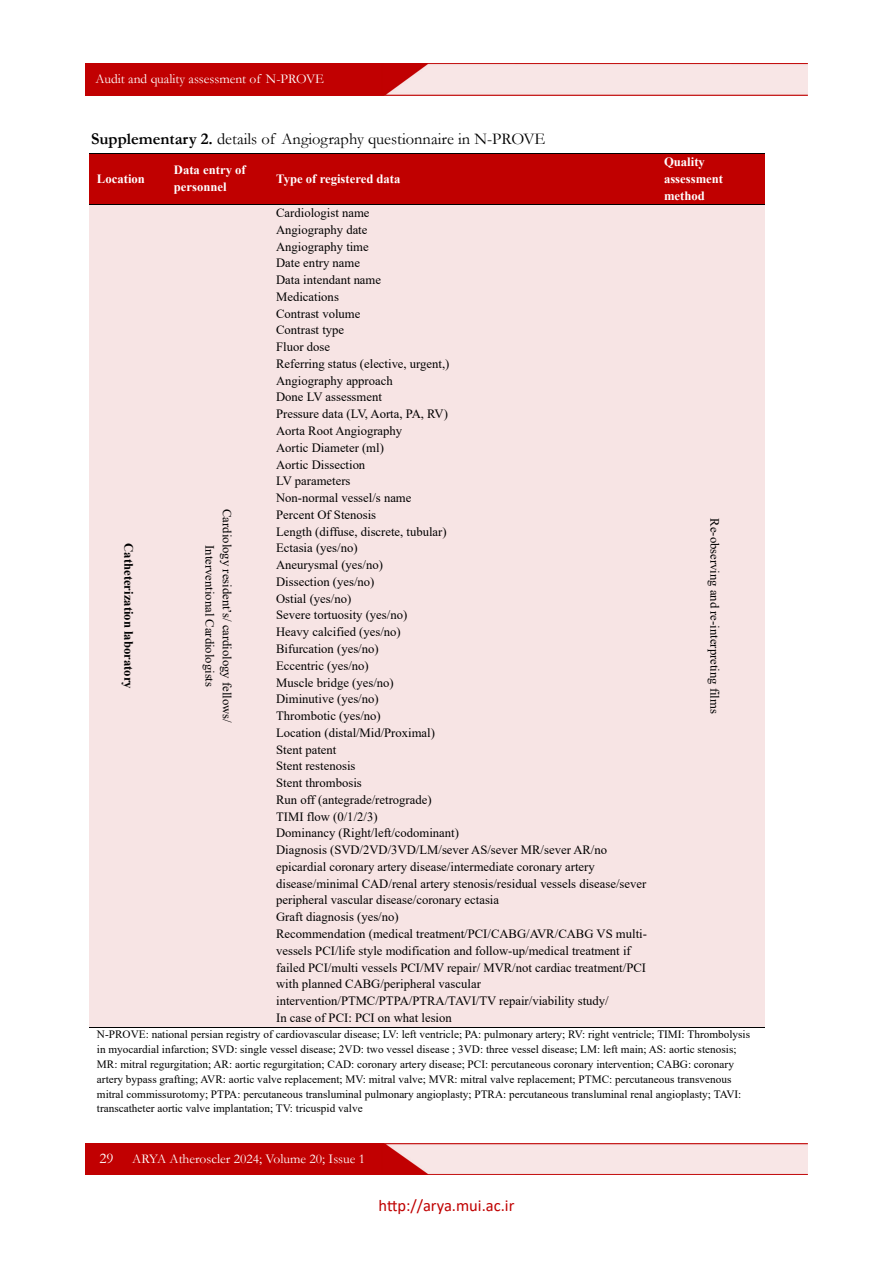
<style>
.page{position:relative;width:893px;height:1263px;background:#fff}
.page>*{position:absolute;margin:0;border:0;box-sizing:border-box;transform-origin:0 0}
.t1{font:16.5px "Garamond";color:#000}
.t2{font:16.5px "Calibri";color:#c00000}
.t3{font:15px "Garamond";color:#fff}
.t4{font:13.5px "Garamond";color:#fff}
.t5{font:12.75px/16.8px "Times New Roman";color:#000;text-align:center}
.t6{font:700 12.75px/16.8px "Times New Roman";color:#fff}
.t7{font:700 12.75px "Times New Roman";color:#000}
.t8{font:11.25px/14.9px "Times New Roman";color:#000}
.s1{font-weight:700}
</style>
<div class="page">
<img style="left:85px;top:1143px;width:723px;height:32px">
<img style="left:85px;top:64px;width:723px;height:32px">
<div style="left:89px;top:154px;width:77px;height:50px;background:#c00000"></div>
<div style="left:166px;top:154px;width:103px;height:50px;background:#c00000"></div>
<div style="left:269px;top:154px;width:394px;height:50px;background:#c00000"></div>
<div style="left:664px;top:154px;width:100px;height:17px;background:#c00000"></div>
<div style="left:664px;top:171px;width:100px;height:17px;background:#c00000"></div>
<div style="left:664px;top:188px;width:100px;height:16px;background:#c00000"></div>
<hr style="left:89px;top:153px;width:77px;height:1px;background:#000">
<hr style="left:167px;top:153px;width:102px;height:1px;background:#000">
<hr style="left:269px;top:153px;width:394px;height:1px;background:#000">
<hr style="left:664px;top:153px;width:100px;height:1px;background:#000">
<div style="left:89px;top:205px;width:77px;height:822px;background:#f7e4e4"></div>
<div style="left:166px;top:205px;width:103px;height:822px;background:#f7e4e4"></div>
<div style="left:269px;top:205px;width:394px;height:17px;background:#f7e4e4"></div>
<div style="left:663px;top:205px;width:101px;height:822px;background:#f7e4e4"></div>
<hr style="left:89px;top:204px;width:77px;height:1px;background:#000">
<hr style="left:167px;top:204px;width:102px;height:1px;background:#000">
<hr style="left:269px;top:204px;width:394px;height:1px;background:#000">
<hr style="left:664px;top:204px;width:100px;height:1px;background:#000">
<div style="left:269px;top:222px;width:394px;height:17px;background:#f7e4e4"></div>
<div style="left:269px;top:239px;width:394px;height:16px;background:#f7e4e4"></div>
<div style="left:269px;top:255px;width:394px;height:17px;background:#f7e4e4"></div>
<div style="left:269px;top:272px;width:394px;height:17px;background:#f7e4e4"></div>
<div style="left:269px;top:289px;width:394px;height:17px;background:#f7e4e4"></div>
<div style="left:269px;top:306px;width:394px;height:17px;background:#f7e4e4"></div>
<div style="left:269px;top:323px;width:394px;height:16px;background:#f7e4e4"></div>
<div style="left:269px;top:339px;width:394px;height:17px;background:#f7e4e4"></div>
<div style="left:269px;top:356px;width:394px;height:17px;background:#f7e4e4"></div>
<div style="left:269px;top:373px;width:394px;height:17px;background:#f7e4e4"></div>
<div style="left:269px;top:390px;width:394px;height:16px;background:#f7e4e4"></div>
<div style="left:269px;top:406px;width:394px;height:17px;background:#f7e4e4"></div>
<div style="left:269px;top:423px;width:394px;height:17px;background:#f7e4e4"></div>
<div style="left:269px;top:440px;width:394px;height:17px;background:#f7e4e4"></div>
<div style="left:269px;top:457px;width:394px;height:16px;background:#f7e4e4"></div>
<div style="left:269px;top:473px;width:394px;height:17px;background:#f7e4e4"></div>
<div style="left:269px;top:490px;width:394px;height:17px;background:#f7e4e4"></div>
<div style="left:269px;top:507px;width:394px;height:17px;background:#f7e4e4"></div>
<div style="left:269px;top:524px;width:394px;height:16px;background:#f7e4e4"></div>
<div style="left:269px;top:540px;width:394px;height:17px;background:#f7e4e4"></div>
<div style="left:269px;top:557px;width:394px;height:17px;background:#f7e4e4"></div>
<div style="left:269px;top:574px;width:394px;height:17px;background:#f7e4e4"></div>
<div style="left:269px;top:591px;width:394px;height:17px;background:#f7e4e4"></div>
<div style="left:269px;top:608px;width:394px;height:16px;background:#f7e4e4"></div>
<div style="left:269px;top:624px;width:394px;height:17px;background:#f7e4e4"></div>
<div style="left:269px;top:641px;width:394px;height:17px;background:#f7e4e4"></div>
<div style="left:269px;top:658px;width:394px;height:17px;background:#f7e4e4"></div>
<div style="left:269px;top:675px;width:394px;height:16px;background:#f7e4e4"></div>
<div style="left:269px;top:691px;width:394px;height:17px;background:#f7e4e4"></div>
<div style="left:269px;top:708px;width:394px;height:17px;background:#f7e4e4"></div>
<div style="left:269px;top:725px;width:394px;height:17px;background:#f7e4e4"></div>
<div style="left:269px;top:742px;width:394px;height:16px;background:#f7e4e4"></div>
<div style="left:269px;top:758px;width:394px;height:17px;background:#f7e4e4"></div>
<div style="left:269px;top:775px;width:394px;height:17px;background:#f7e4e4"></div>
<div style="left:269px;top:792px;width:394px;height:17px;background:#f7e4e4"></div>
<div style="left:269px;top:809px;width:394px;height:16px;background:#f7e4e4"></div>
<div style="left:269px;top:825px;width:394px;height:17px;background:#f7e4e4"></div>
<div style="left:269px;top:842px;width:394px;height:67px;background:#f7e4e4"></div>
<div style="left:269px;top:909px;width:394px;height:17px;background:#f7e4e4"></div>
<div style="left:269px;top:926px;width:394px;height:84px;background:#f7e4e4"></div>
<div style="left:269px;top:1010px;width:394px;height:17px;background:#f7e4e4"></div>
<hr style="left:89px;top:1027px;width:77px;height:1px;background:#000">
<hr style="left:167px;top:1027px;width:102px;height:1px;background:#000">
<hr style="left:269px;top:1027px;width:394px;height:1px;background:#000">
<hr style="left:664px;top:1027px;width:100px;height:1px;background:#000">
<p class="t4" style="left:96px;top:70px;width:230px">Audit and quality assessment of N-PROVE</p>
<p class="t1" style="left:91px;top:128px;width:456px"><span class="s1">Supplementary 2.</span> details of Angiography questionnaire in N-PROVE</p>
<p class="t6" style="left:97px;top:170px;width:49px">Location</p>
<p class="t6" style="left:174px;top:161px;width:73px">Data entry of personnel</p>
<p class="t6" style="left:276px;top:170px;width:126px">Type of registered data</p>
<p class="t5" style="left:276px;top:204px;width:95px">Cardiologist name</p>
<p class="t6" style="left:664px;top:153px;width:61px">Quality assessment method</p>
<p class="t5" style="left:276px;top:221px;width:372px;text-align:left">Angiography date<br>Angiography time<br>Date entry name<br>Data intendant name<br>Medications<br>Contrast volume<br>Contrast type<br>Fluor dose<br>Referring status (elective, urgent,)<br>Angiography approach<br>Done LV assessment<br>Pressure data (LV, Aorta, PA, RV)<br>Aorta Root Angiography<br>Aortic Diameter (ml)<br>Aortic Dissection<br>LV parameters<br>Non-normal vessel/s name<br>Percent Of Stenosis<br>Length (diffuse, discrete, tubular)<br>Ectasia (yes/no)<br>Aneurysmal (yes/no)<br>Dissection (yes/no)<br>Ostial (yes/no)<br>Severe tortuosity (yes/no)<br>Heavy calcified (yes/no)<br>Bifurcation (yes/no)<br>Eccentric (yes/no)<br>Muscle bridge (yes/no)<br>Diminutive (yes/no)<br>Thrombotic (yes/no)<br>Location (distal/Mid/Proximal)<br>Stent patent<br>Stent restenosis<br>Stent thrombosis<br>Run off (antegrade/retrograde)<br>TIMI flow (0/1/2/3)<br>Dominancy (Right/left/codominant)<br>Diagnosis (SVD/2VD/3VD/LM/sever AS/sever MR/sever AR/no epicardial coronary artery disease/intermediate coronary artery disease/minimal CAD/renal artery stenosis/residual vessels disease/sever peripheral vascular disease/coronary ectasia<br>Graft diagnosis (yes/no)<br>Recommendation (medical treatment/PCI/CABG/AVR/CABG VS multi&shy;vessels PCI/life style modification and follow-up/medical treatment if failed PCI/multi vessels PCI/MV repair/ MVR/not cardiac treatment/PCI with planned CABG/peripheral vascular intervention/PTMC/PTPA/PTRA/TAVI/TV repair/viability study/<br>In case of PCI: PCI on what lesion</p>
<p class="t8" style="left:97px;top:1026px;width:655px">N-PROVE: national persian registry of cardiovascular disease; LV: left ventricle; PA: pulmonary artery; RV: right ventricle; TIMI: Thrombolysis in myocardial infarction; SVD: single vessel disease; 2VD: two vessel disease ; 3VD: three vessel disease; LM: left main; AS: aortic stenosis; MR: mitral regurgitation; AR: aortic regurgitation; CAD: coronary artery disease; PCI: percutaneous coronary intervention; CABG: coronary artery bypass grafting; AVR: aortic valve replacement; MV: mitral valve; MVR: mitral valve replacement; PTMC: percutaneous transvenous mitral commissurotomy; PTPA: percutaneous transluminal pulmonary angioplasty; PTRA: percutaneous transluminal renal angioplasty; TAVI: transcatheter aortic valve implantation; TV: tricuspid valve</p>
<p class="t5" style="left:236px;top:509px;width:215px;line-height:17.2px;rotate:90deg">Cardiology resident’s/ cardiology fellows/<br>Interventional Cardiologists</p>
<p class="t5" style="left:723px;top:518px;width:197px;rotate:90deg">Re-observing and re-interpreting films</p>
<p class="t7" style="left:138px;top:543px;width:147px;rotate:90deg">Catheterization laboratory</p>
<p class="t3" style="left:99px;top:1148px;width:16px">29</p>
<p class="t4" style="left:132px;top:1149px;width:234px">ARYA Atheroscler 2024; Volume 20; Issue 1</p>
<p class="t2" style="left:378px;top:1194px;width:137px">http://arya.mui.ac.ir</p>
</div>
